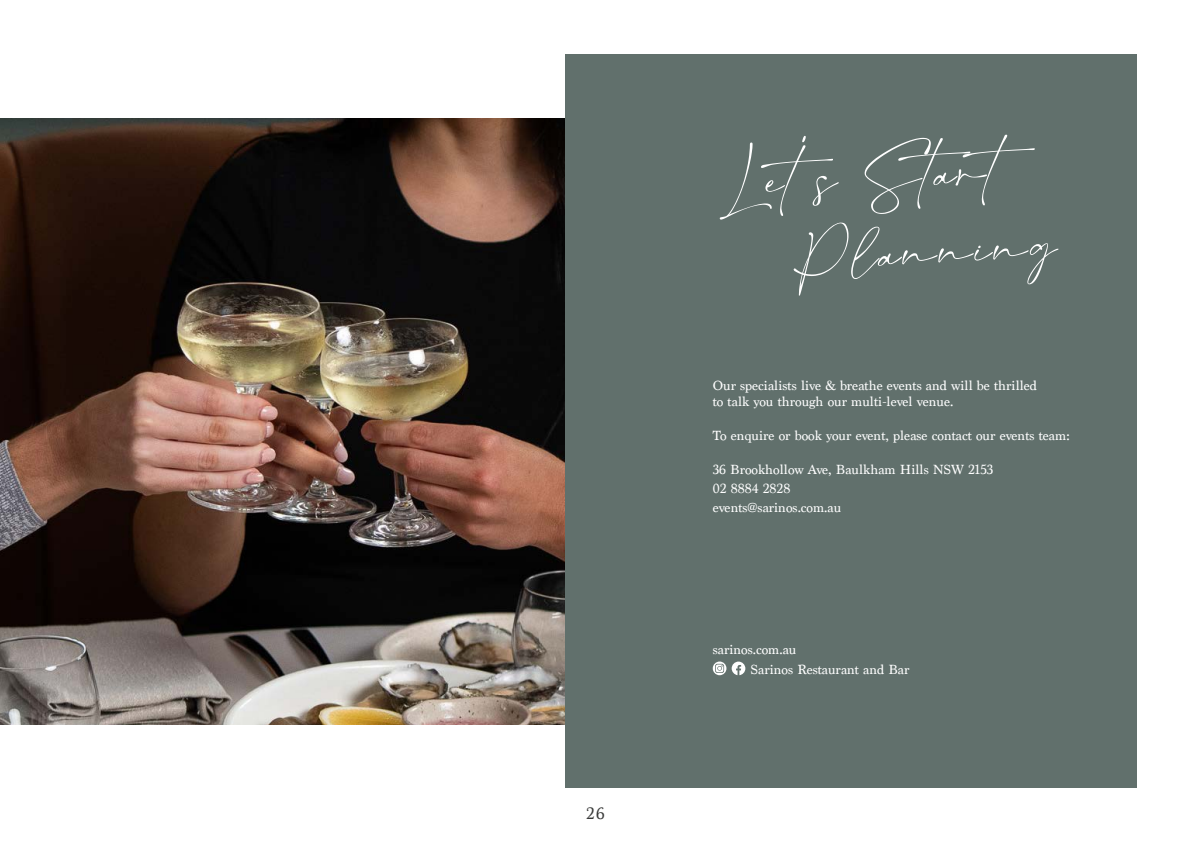
<style>
.page{position:relative;width:1191px;height:842px;background:#fff}
.page>*{position:absolute;margin:0;border:0;box-sizing:border-box;transform-origin:0 0}
.t1{font:86.7px/77.8px "Salty Feathers";color:#fff}
.t2{font:17.5px "Marion";color:#393a39}
.t3{font:14px/19px "Marion";color:#fff}
</style>
<div class="page">
<img style="left:0;top:118px;width:565px;height:606px">
<div style="left:565px;top:54px;width:572px;height:734px;background:#61706c"></div>
<svg style="left:712px;top:661px;width:33px;height:14px"></svg>
<p class="t2" style="left:586px;top:803px;width:20px">26</p>
<p class="t1" style="left:790px;top:139px;width:263px;text-indent:-74px;rotate:-3deg">Let’s Start<br>Planning</p>
<p class="t3" style="left:713px;top:378px;width:326px;line-height:16px">Our specialists live &amp; breathe events and will be thrilled to talk you through our multi-level venue.</p>
<p class="t3" style="left:713px;top:426px;width:358px">To enquire or book your event, please contact our events team:</p>
<p class="t3" style="left:713px;top:460px;width:282px">36 Brookhollow Ave, Baulkham Hills NSW 2153<br>02 8884 2828<br>events@sarinos.com.au</p>
<p class="t3" style="left:713px;top:640px;width:85px">sarinos.com.au</p>
<p class="t3" style="left:750px;top:660px;width:160px">Sarinos Restaurant and Bar</p>
</div>
